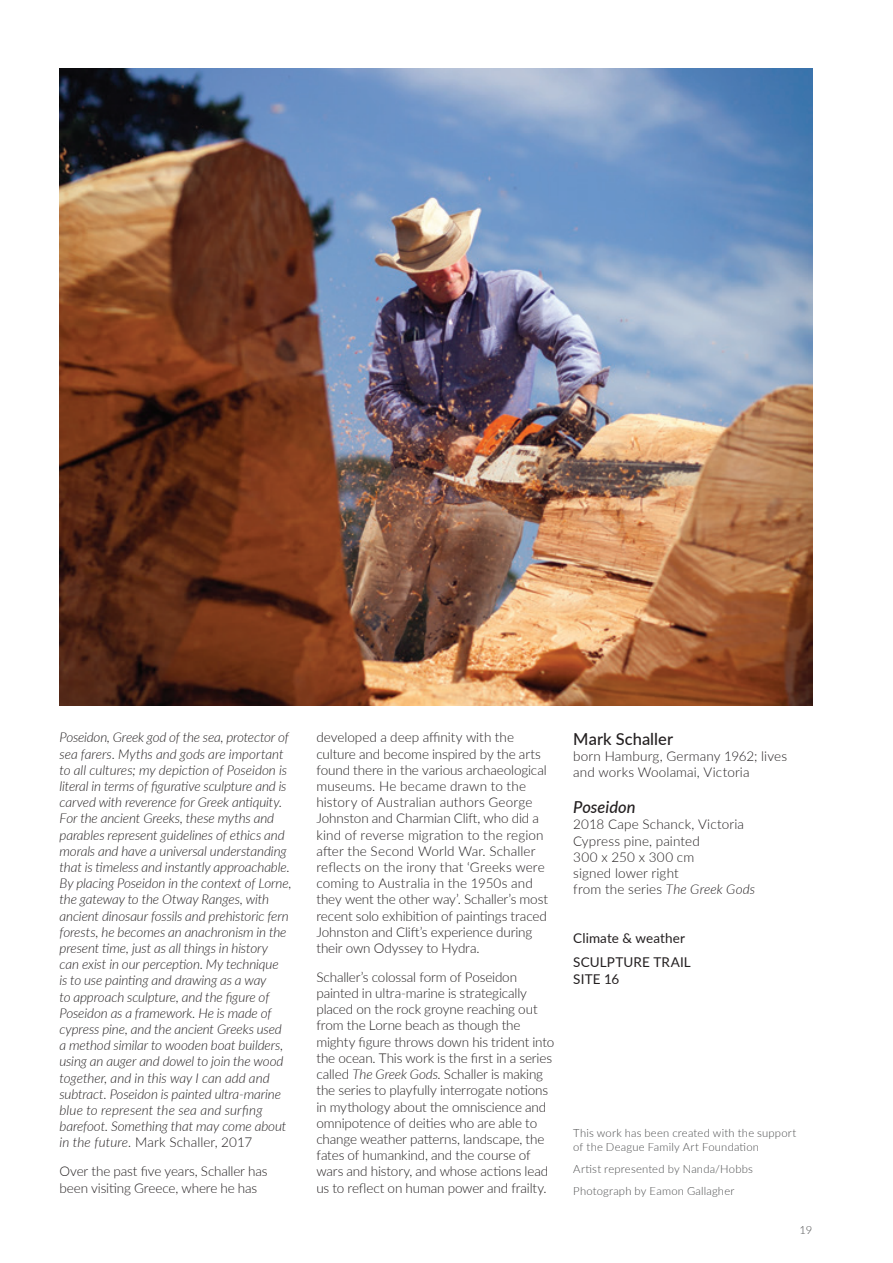
<style>
.page{position:relative;width:893px;height:1263px;background:#fff}
.page>*{position:absolute;margin:0;border:0;box-sizing:border-box;transform-origin:0 0}
.t1{font:500 16.5px "Lato";letter-spacing:.005em;color:#231f20}
.t2{font:italic 500 16.5px "Lato";color:#231f20}
.t3{font:300 13.5px/16.2px "Lato";letter-spacing:-.01em;color:#231f20}
.t4{font:italic 300 13.5px/16.2px "Lato";letter-spacing:-.01em;color:#231f20}
.t5{font:300 13.5px/16.2px "Lato";letter-spacing:.01em;color:#231f20}
.t6{font:13.5px/24.8px "Lato";letter-spacing:.01em;color:#231f20}
.t7{font:300 11.25px/13.5px "Lato";letter-spacing:.015em;color:#4b4c4d}
.s1{font-style:normal}
.s2{font-style:italic}
</style>
<div class="page">
<img style="left:60px;top:68px;width:752px;height:638px">
<p class="t4" style="left:60px;top:729px;width:234px">Poseidon, Greek god of the sea, protector of sea farers. Myths and gods are important to all cultures; my depiction of Poseidon is literal in terms of figurative sculpture and is carved with reverence for Greek antiquity.<br>For the ancient Greeks, these myths and parables represent guidelines of ethics and morals and have a universal understanding that is timeless and instantly approachable.<br>By placing Poseidon in the context of Lorne, the gateway to the Otway Ranges, with ancient dinosaur fossils and prehistoric fern forests, he becomes an anachronism in the present time, just as all things in history<br>can exist in our perception. My technique<br>is to use painting and drawing as a way<br>to approach sculpture, and the figure of Poseidon as a framework. He is made of cypress pine, and the ancient Greeks used a method similar to wooden boat builders, using an auger and dowel to join the wood together, and in this way I can add and subtract. Poseidon is painted ultra-marine blue to represent the sea and surfing barefoot. Something that may come about in the future. <span class="s1">Mark Schaller, 2017</span></p>
<p class="t3" style="left:60px;top:1163px;width:209px">Over the past five years, Schaller has been visiting Greece, where he has</p>
<p class="t3" style="left:316px;top:729px;width:233px">developed a deep affinity with the culture and become inspired by the arts found there in the various archaeological museums. He became drawn to the history of Australian authors George Johnston and Charmian Clift, who did a kind of reverse migration to the region after the Second World War. Schaller reflects on the irony that ‘Greeks were coming to Australia in the 1950s and they went the other way’. Schaller’s most recent solo exhibition of paintings traced Johnston and Clift’s experience during their own Odyssey to Hydra.</p>
<p class="t3" style="left:316px;top:968px;width:239px">Schaller’s colossal form of Poseidon painted in ultra-marine is strategically placed on the rock groyne reaching out from the Lorne beach as though the mighty figure throws down his trident into the ocean. This work is the first in a series called <span class="s2">The Greek Gods</span>. Schaller is making the series to playfully interrogate notions in mythology about the omniscience and omnipotence of deities who are able to change weather patterns, landscape, the fates of humankind, and the course of wars and history, and whose actions lead us to reflect on human power and frailty.</p>
<p class="t1" style="left:573px;top:727px;width:101px">Mark Schaller</p>
<p class="t5" style="left:573px;top:747px;width:215px">born Hamburg, Germany 1962; lives and works Woolamai, Victoria</p>
<p class="t2" style="left:573px;top:795px;width:64px">Poseidon</p>
<p class="t5" style="left:573px;top:816px;width:183px">2018 Cape Schanck, Victoria<br>Cypress pine, painted<br>300 x 250 x 300 cm<br>signed lower right<br>from the series <span class="s2">The Greek Gods</span></p>
<p class="t6" style="left:573px;top:925px;width:119px">Climate &amp; weather<br>SCULPTURE TRAIL</p>
<p class="t6" style="left:573px;top:966px;width:48px">SITE 16</p>
<p class="t7" style="left:573px;top:1126px;width:224px">This work has been created with the support of the Deague Family Art Foundation</p>
<p class="t7" style="left:573px;top:1157px;width:181px;line-height:22px">Artist represented by Nanda/Hobbs<br>Photograph by Eamon Gallagher</p>
<p class="t7" style="left:799px;top:1222px;width:14px">19</p>
</div>
